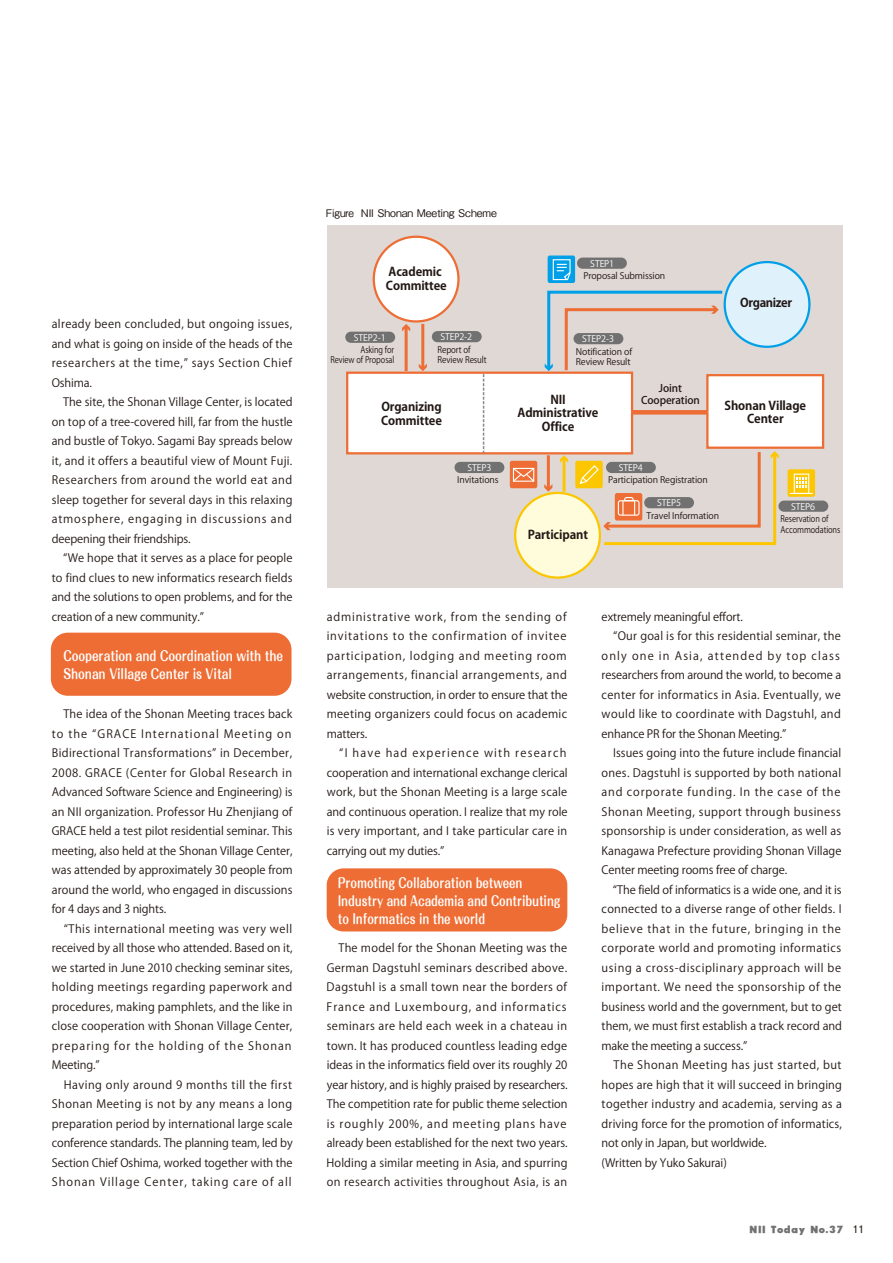
<style>
.page{position:relative;width:893px;height:1263px;background:#fff}
.page>*{position:absolute;margin:0;border:0;box-sizing:border-box;transform-origin:0 0}
.t1{font:700 13.5px/18px "Maru Fo Pro";letter-spacing:-.01em;color:#fff;scale:.78 1}
.t2{font:700 13.5px/18px "Maru Fo Pro";letter-spacing:-.01em;color:#fff;scale:.8 1}
.t3{font:700 12px/13.5px "Koz Go Pro";letter-spacing:-.01em;color:#221815}
.t4{font:700 12px "Koz Go Pro";letter-spacing:-.03em;color:#221815}
.t5{font:11.4px/19.5px "Koz Go Pro";letter-spacing:.015em;color:#221815}
.t6{font:500 10.5px "Gothic BBB Pr 6 N";letter-spacing:-.005em;color:#221815;scale:.95 1}
.t7{font:500 10.5px/12px "Koz Go Pro";letter-spacing:-.01em;color:#221815;text-align:center}
.t8{font:10.05px "Bougan Black SSK Bold";letter-spacing:.06em;color:#727172}
.t9{font:9px/10.5px "Koz Go Pro";letter-spacing:-.01em;color:#221815}
.t10{font:9px/10.5px "Koz Go Pro";letter-spacing:-.01em;color:#221815;scale:.85 1}
.t11{font:9px "Koz Go Pro";letter-spacing:-.01em;color:#fff}
.t12{font:9px/10.5px "Koz Go Pro";letter-spacing:-.01em;color:#221815;scale:.9 1}
.s1{font-family:"Gothic BBB Pr 6 N";font-weight:500;font-size:10.5px;color:#221815}
</style>
<div class="page">
<div style="left:327px;top:226px;width:516px;height:362px;background:#dfd8d4"></div>
<div style="left:374px;top:237px;width:84px;height:84px;background:#fff;border-radius:50%"></div>
<div style="left:373px;top:236px;width:87px;height:87px;border:2px solid #ed6d34;border-radius:50%"></div>
<div style="left:515px;top:493px;width:85px;height:85px;background:#fffcdb;border-radius:50%"></div>
<div style="left:514px;top:492px;width:87px;height:87px;border:2px solid #fcc700;border-radius:50%"></div>
<div style="left:725px;top:262px;width:84px;height:85px;background:#dff2fc;border-radius:50%"></div>
<div style="left:724px;top:261px;width:86px;height:87px;border:2px solid #00a0e9;border-radius:50%"></div>
<div style="left:347px;top:373px;width:285px;height:80px;background:#fff"></div>
<div style="left:346px;top:372px;width:287px;height:82px;border:2px solid #ed6d34"></div>
<div style="left:707px;top:375px;width:116px;height:73px;background:#fff"></div>
<div style="left:706px;top:374px;width:118px;height:75px;border:2px solid #ed6d34"></div>
<svg style="left:483px;top:374px;width:1px;height:79px"></svg>
<div style="left:631px;top:410px;width:76px;height:5px;background:#ed6d34"></div>
<hr style="left:405px;top:327px;width:3px;height:44px;background:#ed6d34">
<svg style="left:402px;top:324px;width:8px;height:7px"></svg>
<hr style="left:421px;top:324px;width:3px;height:44px;background:#ed6d34">
<svg style="left:419px;top:364px;width:8px;height:7px"></svg>
<hr style="left:547px;top:455px;width:3px;height:34px;background:#ed6d34">
<svg style="left:544px;top:484px;width:8px;height:8px"></svg>
<hr style="left:563px;top:458px;width:3px;height:34px;background:#fcc700">
<svg style="left:560px;top:455px;width:8px;height:8px"></svg>
<svg style="left:545px;top:290px;width:180px;height:83px"></svg>
<div style="left:577px;top:258px;width:50px;height:11px;background:#727172;border-radius:6px"></div>
<div style="left:573px;top:333px;width:50px;height:11px;background:#727172;border-radius:6px"></div>
<div style="left:432px;top:331px;width:50px;height:11px;background:#727172;border-radius:6px"></div>
<div style="left:454px;top:462px;width:50px;height:11px;background:#727172;border-radius:6px"></div>
<div style="left:778px;top:501px;width:50px;height:11px;background:#727172;border-radius:6px"></div>
<div style="left:345px;top:332px;width:50px;height:11px;background:#727172;border-radius:6px"></div>
<div style="left:548px;top:256px;width:27px;height:27px;background:#00a0e9;border-radius:2px"></div>
<svg style="left:552px;top:259px;width:19px;height:22px"></svg>
<div style="left:510px;top:461px;width:27px;height:27px;background:#ed6d34;border-radius:2px"></div>
<div style="left:575px;top:461px;width:28px;height:27px;background:#fcc700;border-radius:2px"></div>
<svg style="left:512px;top:467px;width:23px;height:15px"></svg>
<svg style="left:578px;top:449px;width:201px;height:98px"></svg>
<svg style="left:788px;top:469px;width:27px;height:28px"></svg>
<div style="left:794px;top:474px;width:15px;height:20px;border:1px solid #fff"></div>
<svg style="left:790px;top:477px;width:23px;height:17px"></svg>
<div style="left:51px;top:633px;width:241px;height:63px;background:#ed6d34;border-radius:17px"></div>
<div style="left:327px;top:868px;width:240px;height:63px;background:#ed6d34;border-radius:17px"></div>
<p class="t5" style="left:52px;top:314px;width:242px">already been concluded, but ongoing issues, and what is going on inside of the heads of the researchers at the time,” says Section Chief Oshima.<br>　The site, the Shonan Village Center, is located on top of a tree-covered hill, far from the hustle and bustle of Tokyo. Sagami Bay spreads below it, and it offers a beautiful view of Mount Fuji.<br>Researchers from around the world eat and sleep together for several days in this relaxing atmosphere, engaging in discussions and deepening their friendships.<br>　“We hope that it serves as a place for people to find clues to new informatics research fields and the solutions to open problems, and for the creation of a new community.”</p>
<p class="t2" style="left:64px;top:645px;width:276px">Cooperation and Coordination with the<br>Shonan Village Center is Vital</p>
<p class="t5" style="left:52px;top:704px;width:242px">　The idea of the Shonan Meeting traces back to the “GRACE International Meeting on Bidirectional Transformations” in December, 2008. GRACE (Center for Global Research in Advanced Software Science and Engineering) is an NII organization. Professor Hu Zhenjiang of GRACE held a test pilot residential seminar. This meeting, also held at the Shonan Village Center, was attended by approximately 30 people from around the world, who engaged in discussions for 4 days and 3 nights.<br>　“This international meeting was very well received by all those who attended. Based on it, we started in June 2010 checking seminar sites, holding meetings regarding paperwork and procedures, making pamphlets, and the like in close cooperation with Shonan Village Center, preparing for the holding of the Shonan Meeting.”<br>　Having only around 9 months till the first Shonan Meeting is not by any means a long preparation period by international large scale conference standards. The planning team, led by Section Chief Oshima, worked together with the Shonan Village Center, taking care of all</p>
<p class="t6" style="left:326px;top:204px;width:181px">Figure NII Shonan Meeting Scheme</p>
<p class="t3" style="left:386px;top:266px;width:62px">Academic<br>Committee</p>
<p class="t11" style="left:590px;top:258px;width:25px">STEP1</p>
<p class="t9" style="left:583px;top:271px;width:83px">Proposal Submission</p>
<p class="t11" style="left:354px;top:332px;width:33px">STEP2-1</p>
<p class="t11" style="left:440px;top:331px;width:33px">STEP2-2</p>
<p class="t11" style="left:582px;top:333px;width:33px">STEP2-3</p>
<p class="t10" style="left:330px;top:344px;width:77px;text-align:right">Asking for<br>Review of Proposal</p>
<p class="t12" style="left:437px;top:344px;width:56px">Report of<br>Review Result</p>
<p class="t9" style="left:576px;top:346px;width:58px">Notification of<br>Review Result</p>
<p class="t3" style="left:381px;top:401px;width:62px">Organizing<br>Committee</p>
<p class="t3" style="left:518px;top:394px;width:83px;text-align:center">NII<br>Administrative<br>Office</p>
<p class="t7" style="left:641px;top:383px;width:60px">Joint<br>Cooperation</p>
<p class="t11" style="left:467px;top:462px;width:26px">STEP3</p>
<p class="t9" style="left:457px;top:475px;width:43px">Invitations</p>
<p class="t11" style="left:619px;top:462px;width:26px">STEP4</p>
<p class="t9" style="left:608px;top:475px;width:101px">Participation Registration</p>
<p class="t4" style="left:740px;top:295px;width:53px">Organizer</p>
<p class="t3" style="left:725px;top:399px;width:83px;text-align:center">Shonan Village<br>Center</p>
<p class="t3" style="left:528px;top:528px;width:62px">Participant</p>
<p class="t11" style="left:657px;top:497px;width:26px">STEP5</p>
<p class="t9" style="left:646px;top:510px;width:74px">Travel Information</p>
<p class="t11" style="left:791px;top:501px;width:26px">STEP6</p>
<p class="t10" style="left:780px;top:514px;width:72px">Reservation of<br>Accommodations</p>
<p class="t5" style="left:327px;top:607px;width:242px">administrative work, from the sending of invitations to the confirmation of invitee participation, lodging and meeting room arrangements, financial arrangements, and website construction, in order to ensure that the meeting organizers could focus on academic matters.<br>　“I have had experience with research cooperation and international exchange clerical work, but the Shonan Meeting is a large scale and continuous operation. I realize that my role is very important, and I take particular care in carrying out my duties.”</p>
<p class="t1" style="left:338px;top:872px;width:287px">Promoting Collaboration between<br>Industry and Academia and Contributing to Informatics in the world</p>
<p class="t5" style="left:327px;top:938px;width:242px;text-align:justify">　The model for the Shonan Meeting was the German Dagstuhl seminars described above.<br>Dagstuhl is a small town near the borders of France and Luxembourg, and informatics seminars are held each week in a chateau in town. It has produced countless leading edge ideas in the informatics field over its roughly 20 year history, and is highly praised by researchers.<br>The competition rate for public theme selection is roughly 200%, and meeting plans have already been established for the next two years.<br>Holding a similar meeting in Asia, and spurring on research activities throughout Asia, is an</p>
<p class="t5" style="left:602px;top:607px;width:242px">extremely meaningful effort.<br>　“Our goal is for this residential seminar, the only one in Asia, attended by top class researchers from around the world, to become a center for informatics in Asia. Eventually, we would like to coordinate with Dagstuhl, and enhance PR for the Shonan Meeting.”<br>　Issues going into the future include financial ones. Dagstuhl is supported by both national and corporate funding. In the case of the Shonan Meeting, support through business sponsorship is under consideration, as well as Kanagawa Prefecture providing Shonan Village Center meeting rooms free of charge.<br>　“The field of informatics is a wide one, and it is connected to a diverse range of other fields. I believe that in the future, bringing in the corporate world and promoting informatics using a cross-disciplinary approach will be important. We need the sponsorship of the business world and the government, but to get them, we must first establish a track record and make the meeting a success.”<br>　The Shonan Meeting has just started, but hopes are high that it will succeed in bringing together industry and academia, serving as a driving force for the promotion of informatics, not only in Japan, but worldwide.<br>(Written by Yuko Sakurai)</p>
<p class="t8" style="left:750px;top:1223px;width:117px">NII Today No.37 <span class="s1">11</span></p>
</div>
